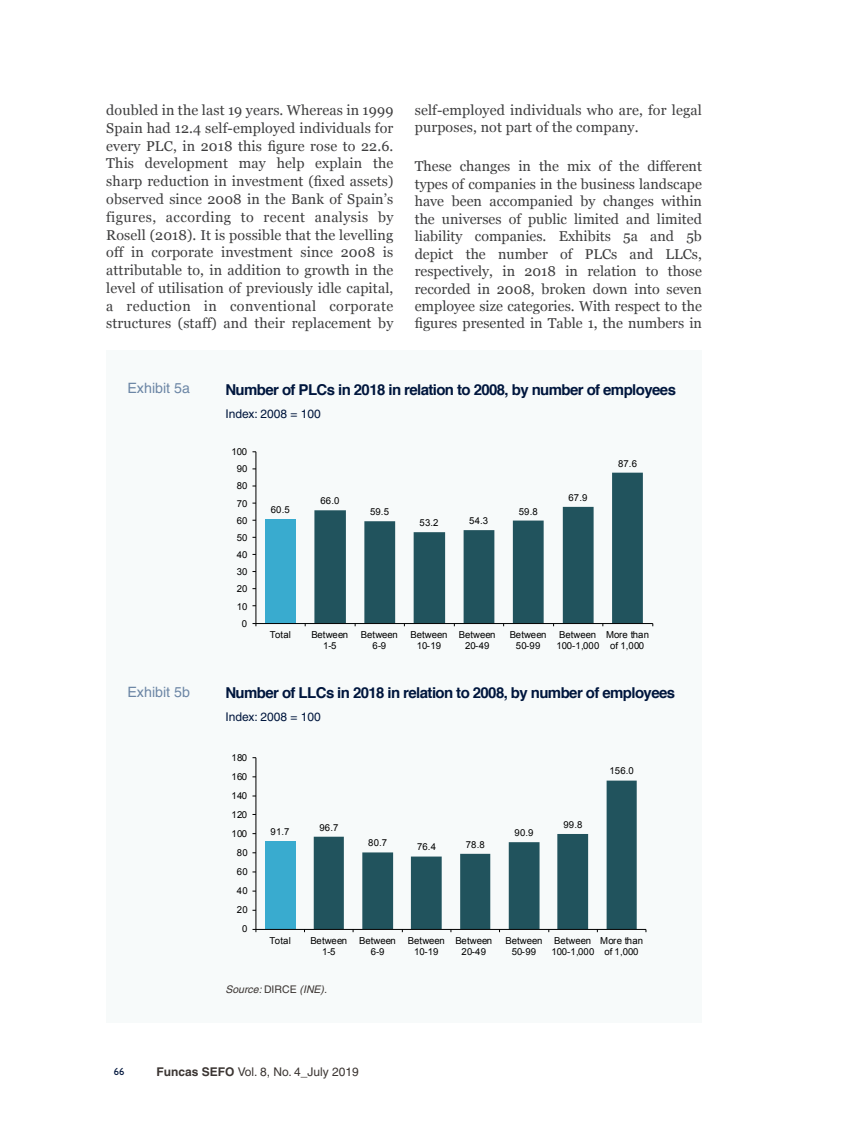
<style>
.page{position:relative;width:851px;height:1127px;background:#fff}
.page>*{position:absolute;margin:0;border:0;box-sizing:border-box;transform-origin:0 0}
._13_-_Titulo__Table{font:700 15px "Helvetica";letter-spacing:-.04em;color:#00163d}
._04_-_Texto_general{font:14.25px/17.9px "Georgia";letter-spacing:.01em;color:#3e3e3f;text-align:justify}
._12_-_Palabra__Table{font:14.25px "Helvetica";color:#6c86a5}
.t1{font:12px "Helvetica";color:#3b3532}
._14_-_Subtitulo__Tab{font:12px "Helvetica";color:#00163d}
._16_-_Source__Tabla{font:italic 10.5px "Helvetica";color:#3b3532}
.t2{font:500 10.5px "Gill Sans MT Std";color:#00163d}
.t3{font:9.6px/10.9px "Arial";letter-spacing:.015em;color:#000;text-align:center}
.s1{font-style:normal}
.s2{font-family:"Helvetica CE";font-weight:700}
</style>
<div class="page">
<div style="left:106px;top:350px;width:595px;height:673px;background:#f7fafa"></div>
<div style="left:265px;top:519px;width:31px;height:104px;background:#39abcf"></div>
<svg style="left:314px;top:473px;width:328px;height:150px"></svg>
<hr style="left:255px;top:452px;width:1px;height:171px;background:#000">
<hr style="left:256px;top:623px;width:396px;height:1px;background:#000">
<div style="left:265px;top:841px;width:30px;height:88px;background:#39abcf"></div>
<svg style="left:314px;top:780px;width:322px;height:149px"></svg>
<hr style="left:255px;top:758px;width:1px;height:171px;background:#000">
<hr style="left:256px;top:929px;width:389px;height:1px;background:#000">
<p class="_04_-_Texto_general" style="left:106px;top:101px;width:289px">doubled in the last 19 years. Whereas in 1999<br>Spain had 12.4 self-employed individuals for every PLC, in 2018 this figure rose to 22.6.<br>This development may help explain the sharp reduction in investment (fixed assets) observed since 2008 in the Bank of Spain’s figures, according to recent analysis by Rosell (2018). It is possible that the levelling off in corporate investment since 2008 is attributable to, in addition to growth in the level of utilisation of previously idle capital, a reduction in conventional corporate structures (staff) and their replacement by</p>
<p class="_04_-_Texto_general" style="left:414px;top:102px;width:288px;line-height:17.4px">self-employed individuals who are, for legal purposes, not part of the company.</p>
<p class="_04_-_Texto_general" style="left:414px;top:158px;width:289px;line-height:17.4px">These changes in the mix of the different types of companies in the business landscape have been accompanied by changes within the universes of public limited and limited liability companies. Exhibits 5a and 5b depict the number of PLCs and LLCs, respectively, in 2018 in relation to those recorded in 2008, broken down into seven employee size categories. With respect to the figures presented in Table 1, the numbers in</p>
<p class="_12_-_Palabra__Table" style="left:127px;top:380px;width:64px">Exhibit 5a</p>
<p class="_12_-_Palabra__Table" style="left:127px;top:683px;width:64px">Exhibit 5b</p>
<p class="_13_-_Titulo__Table" style="left:225px;top:380px;width:452px">Number of PLCs in 2018 in relation to 2008, by number of employees</p>
<p class="_14_-_Subtitulo__Tab" style="left:225px;top:407px;width:97px">Index: 2008 = 100</p>
<p class="t3" style="left:231px;top:446px;width:17px">100</p>
<p class="t3" style="left:237px;top:463px;width:12px">90</p>
<p class="t3" style="left:237px;top:481px;width:12px">80</p>
<p class="t3" style="left:237px;top:498px;width:12px">70</p>
<p class="t3" style="left:237px;top:515px;width:12px">60</p>
<p class="t3" style="left:237px;top:532px;width:12px">50</p>
<p class="t3" style="left:237px;top:549px;width:12px">40</p>
<p class="t3" style="left:237px;top:566px;width:12px">30</p>
<p class="t3" style="left:237px;top:584px;width:12px">20</p>
<p class="t3" style="left:237px;top:601px;width:12px">10</p>
<p class="t3" style="left:242px;top:618px;width:7px">0</p>
<p class="t3" style="left:271px;top:504px;width:20px">60.5</p>
<p class="t3" style="left:320px;top:495px;width:20px">66.0</p>
<p class="t3" style="left:370px;top:506px;width:20px">59.5</p>
<p class="t3" style="left:419px;top:517px;width:20px">53.2</p>
<p class="t3" style="left:469px;top:515px;width:20px">54.3</p>
<p class="t3" style="left:518px;top:506px;width:20px">59.8</p>
<p class="t3" style="left:568px;top:492px;width:20px">67.9</p>
<p class="t3" style="left:618px;top:458px;width:20px">87.6</p>
<p class="t3" style="left:270px;top:629px;width:23px">Total</p>
<p class="t3" style="left:311px;top:629px;width:38px">Between<br>1-5</p>
<p class="t3" style="left:361px;top:629px;width:38px">Between<br>6-9</p>
<p class="t3" style="left:410px;top:629px;width:38px">Between<br>10-19</p>
<p class="t3" style="left:459px;top:629px;width:38px">Between<br>20-49</p>
<p class="t3" style="left:509px;top:629px;width:38px">Between<br>50-99</p>
<p class="t3" style="left:556px;top:629px;width:44px;text-align:left">Between<br>100-1,000</p>
<p class="t3" style="left:606px;top:629px;width:44px">More than of 1,000</p>
<p class="_13_-_Titulo__Table" style="left:225px;top:684px;width:451px">Number of LLCs in 2018 in relation to 2008, by number of employees</p>
<p class="_14_-_Subtitulo__Tab" style="left:225px;top:710px;width:97px">Index: 2008 = 100</p>
<p class="t3" style="left:231px;top:752px;width:17px">180</p>
<p class="t3" style="left:231px;top:771px;width:17px">160</p>
<p class="t3" style="left:231px;top:790px;width:17px">140</p>
<p class="t3" style="left:231px;top:809px;width:17px">120</p>
<p class="t3" style="left:231px;top:828px;width:17px">100</p>
<p class="t3" style="left:237px;top:847px;width:12px">80</p>
<p class="t3" style="left:237px;top:866px;width:12px">60</p>
<p class="t3" style="left:237px;top:885px;width:12px">40</p>
<p class="t3" style="left:237px;top:904px;width:12px">20</p>
<p class="t3" style="left:242px;top:924px;width:7px">0</p>
<p class="t3" style="left:270px;top:826px;width:20px">91.7</p>
<p class="t3" style="left:319px;top:822px;width:20px">96.7</p>
<p class="t3" style="left:368px;top:837px;width:20px">80.7</p>
<p class="t3" style="left:417px;top:841px;width:20px">76.4</p>
<p class="t3" style="left:465px;top:839px;width:20px">78.8</p>
<p class="t3" style="left:514px;top:827px;width:20px">90.9</p>
<p class="t3" style="left:563px;top:819px;width:20px">99.8</p>
<p class="t3" style="left:609px;top:765px;width:26px">156.0</p>
<p class="t3" style="left:269px;top:935px;width:23px">Total</p>
<p class="t3" style="left:310px;top:935px;width:38px">Between<br>1-5</p>
<p class="t3" style="left:359px;top:935px;width:38px">Between<br>6-9</p>
<p class="t3" style="left:408px;top:935px;width:38px">Between<br>10-19</p>
<p class="t3" style="left:455px;top:935px;width:38px">Between<br>20-49</p>
<p class="t3" style="left:505px;top:935px;width:38px">Between<br>50-99</p>
<p class="t3" style="left:551px;top:935px;width:44px;text-align:left">Between<br>100-1,000</p>
<p class="t3" style="left:600px;top:935px;width:44px">More than of 1,000</p>
<p class="_16_-_Source__Tabla" style="left:225px;top:983px;width:103px">Source: <span class="s1">DIRCE</span> (INE).</p>
<p class="t2" style="left:114px;top:1065px;width:12px">66</p>
<p class="t1" style="left:156px;top:1064px;width:204px"><span class="s2">Funcas SEFO</span> Vol. 8, No. 4_July 2019</p>
</div>
